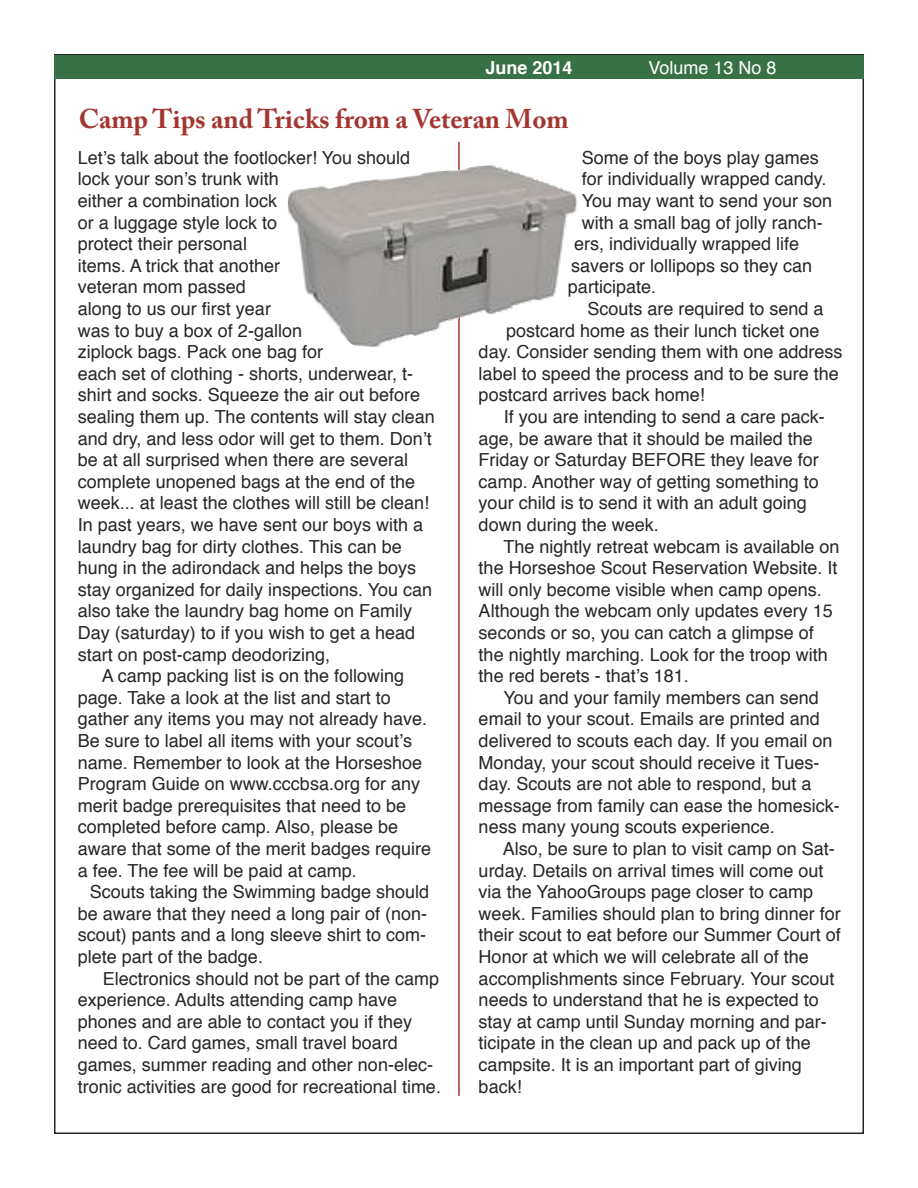
<style>
.page{position:relative;width:918px;height:1188px;background:#fff}
.page>*{position:absolute;margin:0;border:0;box-sizing:border-box;transform-origin:0 0}
.t1{font:700 27px "Adobe Caslon Pro";color:#a43631}
.t2{font:18px "Helvetica";color:#272627}
.t3{font:18px "Helvetica";color:#fff}
.t4{font:700 18px "Helvetica";color:#fff}
</style>
<div class="page">
<hr style="left:458px;top:142px;width:2px;height:954px;background:#a43631">
<div style="left:54px;top:55px;width:810px;height:24px;background:#377146"></div>
<img style="left:288px;top:164px;width:290px;height:184px">
<p class="t4" style="left:486px;top:60px;width:89px">June 2014</p>
<p class="t3" style="left:649px;top:60px;width:130px">Volume 13 No 8</p>
<h1 class="t1" style="left:79px;top:108px;width:491px">Camp Tips and Tricks from a Veteran Mom</h1>
<p class="t2" style="left:78px;top:150px;width:334px">Let’s talk about the footlocker! You should</p>
<p class="t2" style="left:78px;top:172px;width:203px">lock your son’s trunk with</p>
<p class="t2" style="left:78px;top:193px;width:201px">either a combination lock</p>
<p class="t2" style="left:78px;top:215px;width:201px">or a luggage style lock to</p>
<p class="t2" style="left:78px;top:236px;width:171px">protect their personal</p>
<p class="t2" style="left:78px;top:258px;width:204px">items. A trick that another</p>
<p class="t2" style="left:78px;top:280px;width:170px">veteran mom passed</p>
<p class="t2" style="left:78px;top:301px;width:195px">along to us our first year</p>
<p class="t2" style="left:78px;top:323px;width:226px">was to buy a box of 2-gallon</p>
<p class="t2" style="left:78px;top:344px;width:247px">ziplock bags. Pack one bag for</p>
<p class="t2" style="left:78px;top:366px;width:337px">each set of clothing - shorts, underwear, t-</p>
<p class="t2" style="left:78px;top:388px;width:344px">shirt and socks. Squeeze the air out before</p>
<p class="t2" style="left:78px;top:409px;width:358px">sealing them up. The contents will stay clean</p>
<p class="t2" style="left:78px;top:431px;width:355px">and dry, and less odor will get to them. Don’t</p>
<p class="t2" style="left:78px;top:452px;width:332px">be at all surprised when there are several</p>
<p class="t2" style="left:78px;top:474px;width:339px">complete unopened bags at the end of the</p>
<p class="t2" style="left:78px;top:496px;width:353px">week... at least the clothes will still be clean!</p>
<p class="t2" style="left:78px;top:517px;width:347px">In past years, we have sent our boys with a</p>
<p class="t2" style="left:78px;top:539px;width:325px">laundry bag for dirty clothes. This can be</p>
<p class="t2" style="left:78px;top:560px;width:340px">hung in the adirondack and helps the boys</p>
<p class="t2" style="left:78px;top:582px;width:356px">stay organized for daily inspections. You can</p>
<p class="t2" style="left:78px;top:604px;width:336px">also take the laundry bag home on Family</p>
<p class="t2" style="left:78px;top:625px;width:339px">Day (saturday) to if you wish to get a head</p>
<p class="t2" style="left:78px;top:647px;width:254px">start on post-camp deodorizing,</p>
<p class="t2" style="left:102px;top:668px;width:304px">A camp packing list is on the following</p>
<p class="t2" style="left:78px;top:690px;width:314px">page. Take a look at the list and start to</p>
<p class="t2" style="left:78px;top:712px;width:351px">gather any items you may not already have.</p>
<p class="t2" style="left:78px;top:733px;width:336px">Be sure to label all items with your scout’s</p>
<p class="t2" style="left:78px;top:755px;width:346px">name. Remember to look at the Horseshoe</p>
<p class="t2" style="left:78px;top:776px;width:344px">Program Guide on www.cccbsa.org for any</p>
<p class="t2" style="left:78px;top:798px;width:330px">merit badge prerequisites that need to be</p>
<p class="t2" style="left:78px;top:820px;width:322px">completed before camp. Also, please be</p>
<p class="t2" style="left:78px;top:841px;width:355px">aware that some of the merit badges require</p>
<p class="t2" style="left:78px;top:863px;width:280px">a fee. The fee will be paid at camp.</p>
<p class="t2" style="left:90px;top:884px;width:341px">Scouts taking the Swimming badge should</p>
<p class="t2" style="left:78px;top:906px;width:351px">be aware that they need a long pair of (non-</p>
<p class="t2" style="left:78px;top:928px;width:350px">scout) pants and a long sleeve shirt to com-</p>
<p class="t2" style="left:78px;top:949px;width:187px">plete part of the badge.</p>
<p class="t2" style="left:103px;top:971px;width:338px">Electronics should not be part of the camp</p>
<p class="t2" style="left:78px;top:992px;width:321px">experience. Adults attending camp have</p>
<p class="t2" style="left:78px;top:1014px;width:336px">phones and are able to contact you if they</p>
<p class="t2" style="left:78px;top:1036px;width:322px">need to. Card games, small travel board</p>
<p class="t2" style="left:78px;top:1057px;width:357px">games, summer reading and other non-elec-</p>
<p class="t2" style="left:78px;top:1079px;width:365px">tronic activities are good for recreational time.</p>
<p class="t2" style="left:582px;top:150px;width:239px">Some of the boys play games</p>
<p class="t2" style="left:582px;top:172px;width:246px">for individually wrapped candy.</p>
<p class="t2" style="left:582px;top:193px;width:252px">You may want to send your son</p>
<p class="t2" style="left:582px;top:215px;width:243px">with a small bag of jolly ranch-</p>
<p class="t2" style="left:574px;top:236px;width:227px">ers, individually wrapped life</p>
<p class="t2" style="left:571px;top:258px;width:243px">savers or lollipops so they can</p>
<p class="t2" style="left:568px;top:280px;width:90px">participate.</p>
<p class="t2" style="left:587px;top:301px;width:238px">Scouts are required to send a</p>
<p class="t2" style="left:506px;top:323px;width:315px">postcard home as their lunch ticket one</p>
<p class="t2" style="left:479px;top:344px;width:365px">day. Consider sending them with one address</p>
<p class="t2" style="left:479px;top:366px;width:362px">label to speed the process and to be sure the</p>
<p class="t2" style="left:479px;top:388px;width:228px">postcard arrives back home!</p>
<p class="t2" style="left:504px;top:409px;width:323px">If you are intending to send a care pack-</p>
<p class="t2" style="left:479px;top:431px;width:336px">age, be aware that it should be mailed the</p>
<p class="t2" style="left:479px;top:452px;width:342px">Friday or Saturday BEFORE they leave for</p>
<p class="t2" style="left:479px;top:474px;width:342px">camp. Another way of getting something to</p>
<p class="t2" style="left:479px;top:496px;width:330px">your child is to send it with an adult going</p>
<p class="t2" style="left:479px;top:517px;width:182px">down during the week.</p>
<p class="t2" style="left:503px;top:539px;width:338px">The nightly retreat webcam is available on</p>
<p class="t2" style="left:479px;top:560px;width:360px">the Horseshoe Scout Reservation Website. It</p>
<p class="t2" style="left:479px;top:582px;width:345px">will only become visible when camp opens.</p>
<p class="t2" style="left:479px;top:604px;width:356px">Although the webcam only updates every 15</p>
<p class="t2" style="left:479px;top:625px;width:337px">seconds or so, you can catch a glimpse of</p>
<p class="t2" style="left:479px;top:647px;width:351px">the nightly marching. Look for the troop with</p>
<p class="t2" style="left:479px;top:668px;width:212px">the red berets - that’s 181.</p>
<p class="t2" style="left:503px;top:690px;width:317px">You and your family members can send</p>
<p class="t2" style="left:479px;top:712px;width:343px">email to your scout. Emails are printed and</p>
<p class="t2" style="left:479px;top:733px;width:355px">delivered to scouts each day. If you email on</p>
<p class="t2" style="left:479px;top:755px;width:342px">Monday, your scout should receive it Tues-</p>
<p class="t2" style="left:479px;top:776px;width:334px">day. Scouts are not able to respond, but a</p>
<p class="t2" style="left:479px;top:798px;width:363px">message from family can ease the homesick-</p>
<p class="t2" style="left:479px;top:820px;width:298px">ness many young scouts experience.</p>
<p class="t2" style="left:503px;top:841px;width:334px">Also, be sure to plan to visit camp on Sat-</p>
<p class="t2" style="left:479px;top:863px;width:346px">urday. Details on arrival times will come out</p>
<p class="t2" style="left:479px;top:884px;width:336px">via the YahooGroups page closer to camp</p>
<p class="t2" style="left:479px;top:906px;width:364px">week. Families should plan to bring dinner for</p>
<p class="t2" style="left:479px;top:928px;width:364px">their scout to eat before our Summer Court of</p>
<p class="t2" style="left:479px;top:949px;width:332px">Honor at which we will celebrate all of the</p>
<p class="t2" style="left:479px;top:971px;width:357px">accomplishments since February. Your scout</p>
<p class="t2" style="left:479px;top:992px;width:342px">needs to understand that he is expected to</p>
<p class="t2" style="left:479px;top:1014px;width:350px">stay at camp until Sunday morning and par-</p>
<p class="t2" style="left:479px;top:1036px;width:334px">ticipate in the clean up and pack up of the</p>
<p class="t2" style="left:479px;top:1057px;width:325px">campsite. It is an important part of giving</p>
<p class="t2" style="left:479px;top:1079px;width:45px">back!</p>
</div>
